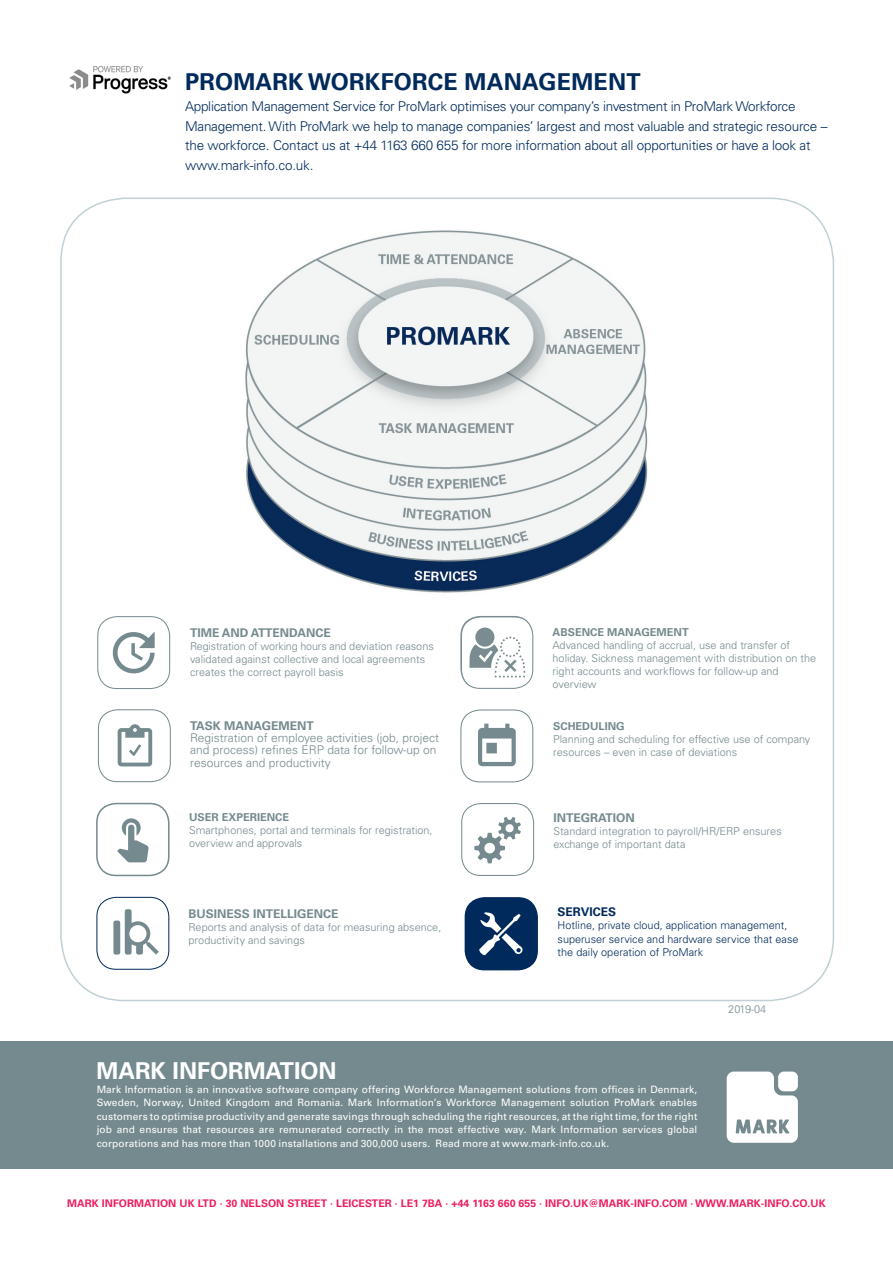
<style>
.page{position:relative;width:893px;height:1263px;background:#fff}
.page>*{position:absolute;margin:0;border:0;box-sizing:border-box;transform-origin:0 0}
.Copy{font:700 23.25px "Univers LT Std";letter-spacing:.01em;color:#002a5b}
.Quotes_fed{font:700 23.25px "Univers LT Std";color:#fff}
.Copy-2{font:300 13.5px/19.5px "Univers LT Std";letter-spacing:-.015em;color:#002a5b}
.Copy-3{font:300 12px/12.6px "Univers LT Std";color:#758a8e}
.Copy-4{font:700 12px "Univers LT Std";color:#758a8e}
.Copy-5{font:700 12px "Univers LT Std";color:#002a5b}
.Copy-6{font:300 10.95px/13px "Univers LT Std";color:#758a8e}
.Copy-7{font:300 10.95px/13px "Univers LT Std";color:#002a5b}
.Copy-8{font:700 10.95px "Univers LT Std";color:#758a8e}
.Quotes_fed-2{font:700 10.5px "Univers LT Std";letter-spacing:.005em;color:#ed1e60}
.Copy-9{font:10.2px/13.5px "Univers LT Std";letter-spacing:.01em;color:#fff;text-align:justify}
</style>
<div class="page">
<div style="left:0;top:1041px;width:893px;height:128px;background:#758a8e"></div>
<svg style="left:727px;top:1071px;width:71px;height:72px;background:#eaeded"></svg>
<img style="left:245px;top:230px;width:403px;height:363px">
<img style="left:69px;top:66px;width:102px;height:28px">
<div style="left:97px;top:616px;width:73px;height:73px;border:1px solid #758a8e;border-radius:19px"></div>
<svg style="left:112px;top:631px;width:43px;height:43px"></svg>
<div style="left:465px;top:898px;width:72px;height:72px;background:#002a5b;border-radius:19px"></div>
<div style="left:465px;top:897px;width:73px;height:73px;border:1px solid #002a5b;border-radius:19px"></div>
<svg style="left:479px;top:912px;width:43px;height:43px"></svg>
<div style="left:460px;top:709px;width:73px;height:73px;border:1px solid #758a8e;border-radius:19px"></div>
<svg style="left:478px;top:724px;width:38px;height:42px"></svg>
<div style="left:461px;top:803px;width:73px;height:73px;border:1px solid #758a8e;border-radius:19px"></div>
<svg style="left:474px;top:817px;width:47px;height:46px"></svg>
<svg style="left:461px;top:616px;width:72px;height:72px"></svg>
<div style="left:461px;top:616px;width:72px;height:73px;border:1px solid #758a8e;border-radius:19px"></div>
<div style="left:96px;top:803px;width:74px;height:73px;border:2px solid #758a8e;border-radius:19px"></div>
<svg style="left:117px;top:818px;width:32px;height:44px"></svg>
<div style="left:98px;top:709px;width:73px;height:73px;border:1px solid #758a8e;border-radius:19px"></div>
<svg style="left:118px;top:724px;width:34px;height:42px"></svg>
<div style="left:96px;top:897px;width:73px;height:73px;border:1px solid #002a5b;border-radius:19px"></div>
<div style="left:113px;top:920px;width:7px;height:34px;background:#758a8e;border-radius:2px"></div>
<svg style="left:125px;top:909px;width:34px;height:45px"></svg>
<p class="Copy" style="left:185px;top:68px;width:457px">PROMARK WORKFORCE MANAGEMENT</p>
<p class="Copy-2" style="left:185px;top:97px;width:644px">Application Management Service for ProMark optimises your company’s investment in ProMark Workforce Management. With ProMark we help to manage companies’ largest and most valuable and strategic resource – the workforce. Contact us at +44 1163 660 655 for more information about all opportunities or have a look at www.mark-info.co.uk.</p>
<p class="Copy-4" style="left:190px;top:626px;width:142px">TIME AND ATTENDANCE</p>
<p class="Copy-6" style="left:190px;top:640px;width:245px">Registration of working hours and deviation reasons validated against collective and local agreements creates the correct payroll basis</p>
<p class="Copy-4" style="left:190px;top:719px;width:125px">TASK MANAGEMENT</p>
<p class="Copy-3" style="left:190px;top:732px;width:251px">Registration of employee activities (job, project and process) refines ERP data for follow-up on resources and productivity</p>
<p class="Copy-8" style="left:189px;top:811px;width:101px">USER EXPERIENCE</p>
<p class="Copy-6" style="left:189px;top:824px;width:245px">Smartphones, portal and terminals for registration, overview and approvals</p>
<p class="Copy-4" style="left:189px;top:907px;width:151px">BUSINESS INTELLIGENCE</p>
<p class="Copy-6" style="left:189px;top:921px;width:254px">Reports and analysis of data for measuring absence, productivity and savings</p>
<p class="Copy-8" style="left:553px;top:626px;width:138px">ABSENCE MANAGEMENT</p>
<p class="Copy-6" style="left:553px;top:639px;width:265px">Advanced handling of accrual, use and transfer of holiday. Sickness management with distribution on the right accounts and workflows for follow-up and overview</p>
<p class="Copy-8" style="left:553px;top:720px;width:73px">SCHEDULING</p>
<p class="Copy-6" style="left:553px;top:733px;width:259px">Planning and scheduling for effective use of company resources – even in case of deviations</p>
<p class="Copy-4" style="left:553px;top:811px;width:83px">INTEGRATION</p>
<p class="Copy-6" style="left:553px;top:825px;width:230px">Standard integration to payroll/HR/ERP ensures exchange of important data</p>
<p class="Copy-5" style="left:558px;top:905px;width:60px">SERVICES</p>
<p class="Copy-7" style="left:558px;top:919px;width:242px">Hotline, private cloud, application management, superuser service and hardware service that ease</p>
<p class="Copy-7" style="left:558px;top:945px;width:147px">the daily operation of ProMark</p>
<p class="Copy-6" style="left:728px;top:1002px;width:40px">2019-04</p>
<p class="Quotes_fed" style="left:96px;top:1057px;width:242px">MARK INFORMATION</p>
<p class="Copy-9" style="left:97px;top:1082px;width:602px">Mark Information is an innovative software company offering Workforce Management solutions from offices in Denmark, Sweden, Norway, United Kingdom and Romania. Mark Information’s Workforce Management solution ProMark enables customers to optimise productivity and generate savings through scheduling the right resources, at the right time, for the right job and ensures that resources are remunerated correctly in the most effective way. Mark Information services global corporations and has more than 1000 installations and 300,000 users. Read more at www.mark-info.co.uk.</p>
<p class="Quotes_fed-2" style="left:67px;top:1197px;width:760px">MARK INFORMATION UK LTD · 30 NELSON STREET · LEICESTER · LE1 7BA · +44 1163 660 655 · INFO.UK@MARK-INFO.COM · WWW.MARK-INFO.CO.UK</p>
</div>
